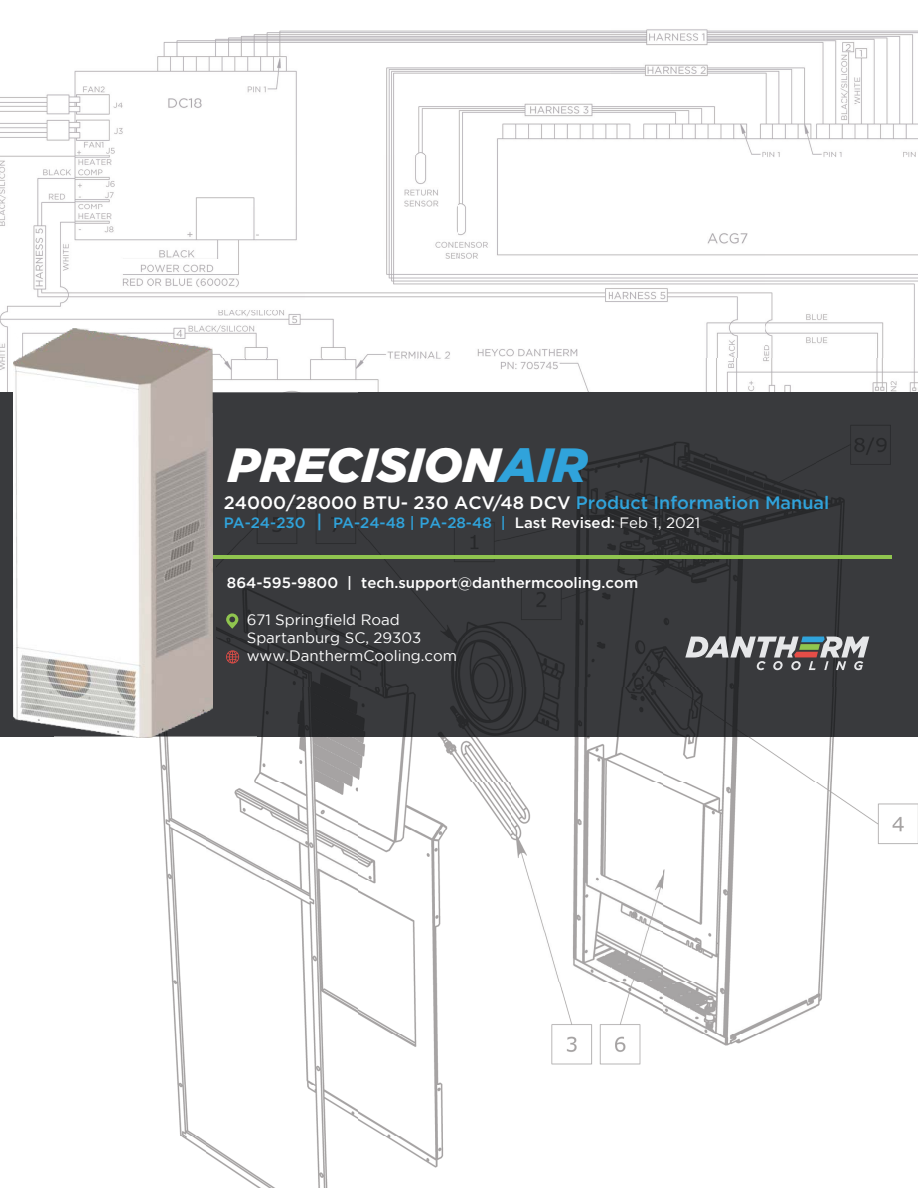
<style>
.page{position:relative;width:918px;height:1188px;background:#fff}
.page>*{position:absolute;margin:0;border:0;box-sizing:border-box;transform-origin:0 0}
.t1{font:italic 900 48px "Gotham";color:#fff}
.t2{font:500 18px "Gotham";color:#fff}
.t3{font:15px/17.5px "Gotham";color:#fff}
.t4{font:500 15px "Gotham";color:#30a3db}
.t5{font:500 15px "Gotham";color:#fff}
.s1{color:#30a3db}
.s2{font-size:18px}
.s3{color:#fff}
.s4{font-weight:400;color:#fff}
</style>
<div class="page">
<img style="left:0;top:29px;width:918px;height:282px">
<img style="left:0;top:311px;width:153px;height:52px">
<img style="left:153px;top:311px;width:762px;height:48px">
<img style="left:0;top:363px;width:14px;height:29px">
<img style="left:212px;top:359px;width:706px;height:83px">
<img style="left:159px;top:737px;width:759px;height:451px">
<img style="left:216px;top:441px;width:702px;height:246px">
<img style="left:212px;top:687px;width:706px;height:50px">
<hr style="left:28px;top:555px;width:864px;height:4px;background:#90c54f">
<svg style="left:226px;top:613px;width:12px;height:16px"></svg>
<svg style="left:226px;top:650px;width:13px;height:13px"></svg>
<svg style="left:685px;top:636px;width:184px;height:34px;background:#7a7b7c"></svg>
<img style="left:14px;top:329px;width:198px;height:409px">
<h1 class="t1" style="left:228px;top:432px;width:361px">PRECISION<span class="s1">AIR</span></h1>
<p class="t2" style="left:224px;top:491px;width:607px">24000/28000 BTU- 230 ACV/48 DCV <span class="s1">Product Information Manual</span></p>
<p class="t4" style="left:224px;top:513px;width:478px">PA-24-230 <span class="s2">|</span> PA-24-48 | PA-28-48 | <span class="s3">Last Revised:</span> <span class="s4">Feb 1, 2021</span></p>
<p class="t5" style="left:227px;top:573px;width:413px">864-595-9800 | tech.support@danthermcooling.com</p>
<p class="t3" style="left:247px;top:611px;width:212px">671 Springfield Road<br>Spartanburg SC, 29303 www.DanthermCooling.com</p>
</div>
